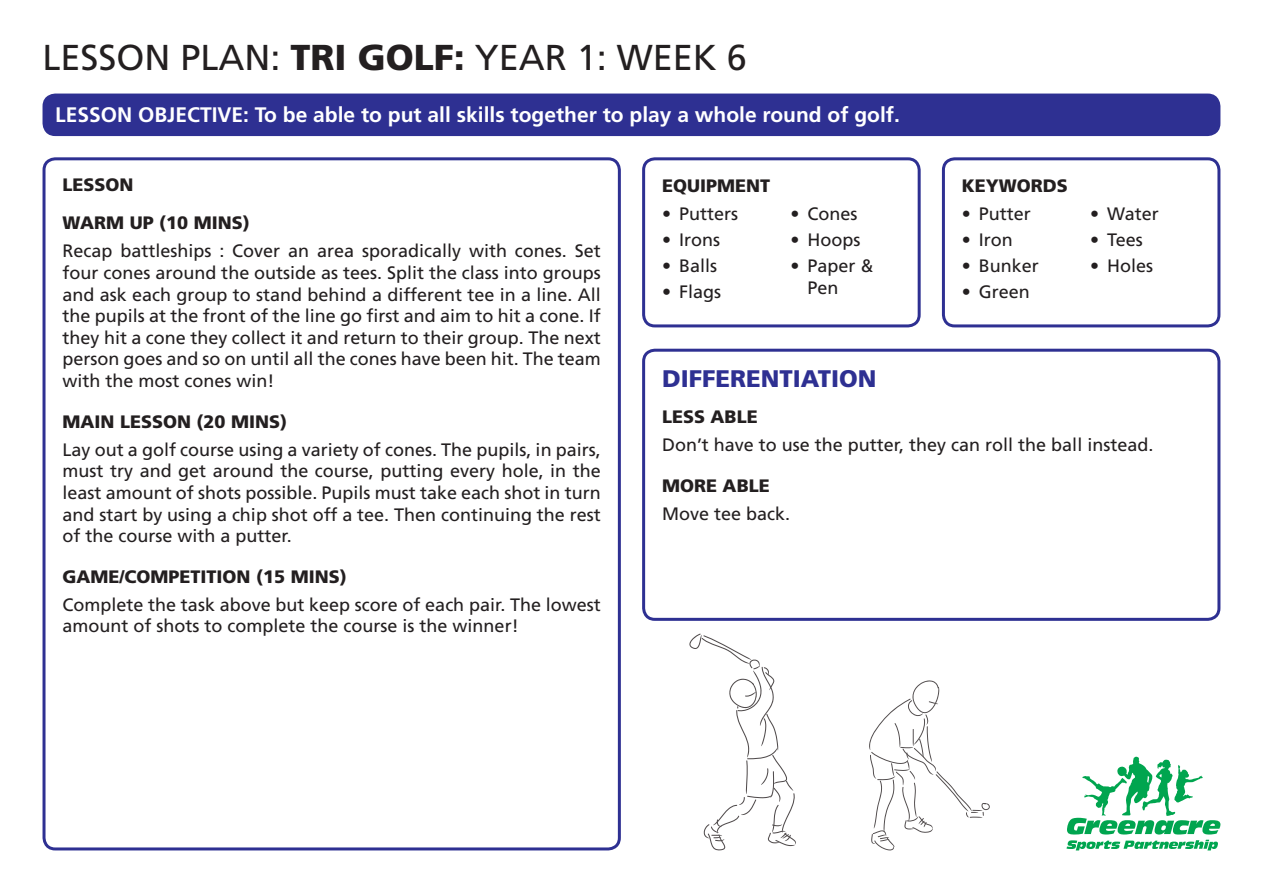
<style>
.page{position:relative;width:1263px;height:893px;background:#fff}
.page>*{position:absolute;margin:0;border:0;box-sizing:border-box;transform-origin:0 0}
.t1{font:36px "Frutiger CE";color:#231f20}
.lesson_heading_colou{font:900 24px "Frutiger CE";color:#2e3092}
.lesson_objective{font:700 21px "Frutiger CE";color:#fff}
.lesson_text_Justifie{font:18px/21.6px "Frutiger CE";color:#231f20;text-align:justify}
.lesson_subhead{font:900 18px "Frutiger CE";color:#231f20}
.s1{font-weight:900}
</style>
<div class="page">
<svg style="left:1066px;top:840px;width:152px;height:10px"></svg>
<svg style="left:1067px;top:757px;width:153px;height:77px"></svg>
<div style="left:43px;top:94px;width:1177px;height:42px;background:#2e3092;border-radius:13px"></div>
<div style="left:43px;top:157px;width:578px;height:693px;border:3px solid #2e3092;border-radius:11px"></div>
<div style="left:642px;top:157px;width:279px;height:170px;border:3px solid #2e3092;border-radius:11px"></div>
<div style="left:942px;top:157px;width:278px;height:170px;border:3px solid #2e3092;border-radius:11px"></div>
<div style="left:642px;top:349px;width:578px;height:272px;border:3px solid #2e3092;border-radius:11px"></div>
<svg style="left:689px;top:634px;width:107px;height:216px"></svg>
<svg style="left:869px;top:680px;width:121px;height:170px"></svg>
<p class="t1" style="left:43px;top:37px;width:706px">LESSON PLAN: <span class="s1">TRI GOLF:</span> YEAR 1: WEEK 6</p>
<p class="lesson_objective" style="left:55px;top:102px;width:846px">LESSON OBJECTIVE: To be able to put all skills together to play a whole round of golf.</p>
<p class="lesson_subhead" style="left:63px;top:174px;width:73px">LESSON</p>
<p class="lesson_subhead" style="left:63px;top:212px;width:189px">WARM UP (10 MINS)</p>
<p class="lesson_text_Justifie" style="left:63px;top:240px;width:540px">Recap battleships : Cover an area sporadically with cones. Set four cones around the outside as tees. Split the class into groups and ask each group to stand behind a different tee in a line. All the pupils at the front of the line go first and aim to hit a cone. If they hit a cone they collect it and return to their group. The next person goes and so on until all the cones have been hit. The team with the most cones win!</p>
<p class="lesson_subhead" style="left:63px;top:411px;width:226px">MAIN LESSON (20 MINS)</p>
<p class="lesson_text_Justifie" style="left:63px;top:439px;width:540px">Lay out a golf course using a variety of cones. The pupils, in pairs, must try and get around the course, putting every hole, in the least amount of shots possible. Pupils must take each shot in turn and start by using a chip shot off a tee. Then continuing the rest of the course with a putter.</p>
<p class="lesson_subhead" style="left:63px;top:566px;width:286px">GAME/COMPETITION (15 MINS)</p>
<p class="lesson_text_Justifie" style="left:63px;top:594px;width:540px">Complete the task above but keep score of each pair. The lowest amount of shots to complete the course is the winner!</p>
<p class="lesson_subhead" style="left:662px;top:175px;width:110px">EQUIPMENT</p>
<p class="lesson_text_Justifie" style="left:662px;top:203px;width:78px">• Putters</p>
<p class="lesson_text_Justifie" style="left:662px;top:229px;width:60px">• Irons</p>
<p class="lesson_text_Justifie" style="left:662px;top:255px;width:57px">• Balls</p>
<p class="lesson_text_Justifie" style="left:662px;top:281px;width:61px">• Flags</p>
<p class="lesson_text_Justifie" style="left:790px;top:203px;width:69px">• Cones</p>
<p class="lesson_text_Justifie" style="left:790px;top:229px;width:71px">• Hoops</p>
<p class="lesson_text_Justifie" style="left:807px;top:255px;width:68px;text-indent:-17px">• Paper &amp;<br>Pen</p>
<p class="lesson_subhead" style="left:962px;top:175px;width:108px">KEYWORDS</p>
<p class="lesson_text_Justifie" style="left:962px;top:203px;width:71px">• Putter</p>
<p class="lesson_text_Justifie" style="left:962px;top:229px;width:53px">• Iron</p>
<p class="lesson_text_Justifie" style="left:962px;top:255px;width:79px">• Bunker</p>
<p class="lesson_text_Justifie" style="left:962px;top:281px;width:70px">• Green</p>
<p class="lesson_text_Justifie" style="left:1090px;top:203px;width:70px">• Water</p>
<p class="lesson_text_Justifie" style="left:1090px;top:229px;width:54px">• Tees</p>
<p class="lesson_text_Justifie" style="left:1090px;top:255px;width:65px">• Holes</p>
<p class="lesson_heading_colou" style="left:662px;top:364px;width:216px">DIFFERENTIATION</p>
<p class="lesson_subhead" style="left:662px;top:406px;width:97px">LESS ABLE</p>
<p class="lesson_text_Justifie" style="left:662px;top:434px;width:493px">Don’t have to use the putter, they can roll the ball instead.</p>
<p class="lesson_subhead" style="left:662px;top:475px;width:109px">MORE ABLE</p>
<p class="lesson_text_Justifie" style="left:662px;top:503px;width:130px">Move tee back.</p>
</div>
